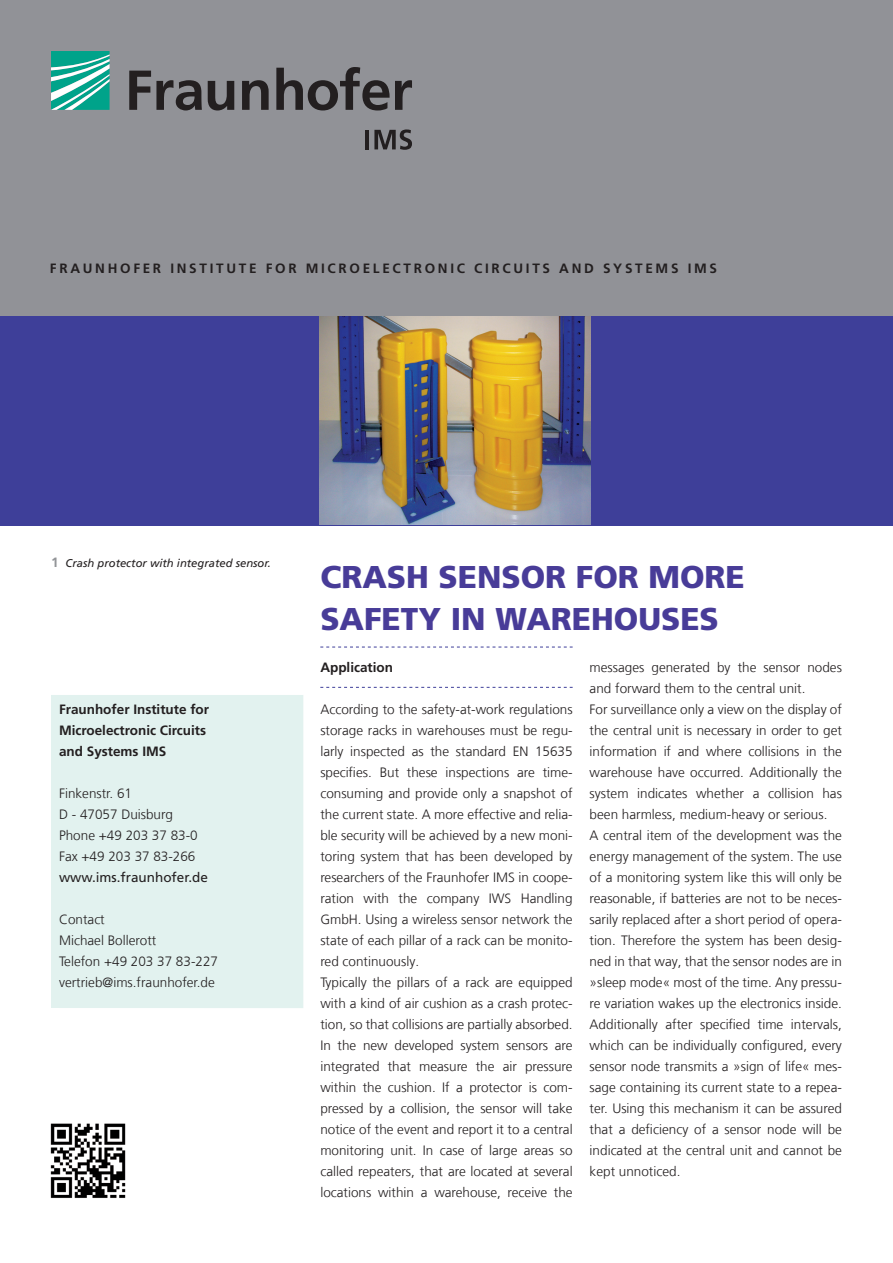
<style>
.page{position:relative;width:893px;height:1263px;background:#fff}
.page>*{position:absolute;margin:0;border:0;box-sizing:border-box;transform-origin:0 0}
.t1{font:900 31.5px/42px "Frutiger LT Com";color:#483c98}
.t2{font:300 13.5px/21px "Frutiger LT Com";color:#231f20}
.t3{font:700 13.5px/21px "Frutiger LT Com";color:#231f20}
.t4{font:700 13.5px "Frutiger LT Com";letter-spacing:.2em;color:#231f20}
.t5{font:13.5px "Frutiger LT Com";color:#231f20}
.t6{font:italic 11.25px "Frutiger LT Com";color:#231f20}
.s1{font-weight:700;font-style:normal;font-size:13.5px;color:#939598}
</style>
<div class="page">
<div style="left:0;top:315px;width:893px;height:210px;background:#3e3f99"></div>
<img style="left:320px;top:315px;width:271px;height:210px">
<svg style="left:320px;top:647px;width:253px;height:1px"></svg>
<svg style="left:320px;top:687px;width:253px;height:1px"></svg>
<div style="left:0;top:0;width:893px;height:315px;background:#919297"></div>
<div style="left:51px;top:695px;width:252px;height:313px;background:#e2f2ef"></div>
<svg style="left:51px;top:51px;width:59px;height:59px;background:#4abaa9"></svg>
<svg style="left:129px;top:67px;width:283px;height:43px"></svg>
<hr style="left:365px;top:130px;width:4px;height:19px;background:#231f20">
<svg style="left:374px;top:129px;width:38px;height:21px"></svg>
<img style="left:50px;top:1123px;width:76px;height:75px">
<p class="t4" style="left:50px;top:260px;width:300px">FRAUNHOFER INSTITUTe Fo R Mi croe</p>
<p class="t3" style="left:373px;top:258px;width:42px">le ctroni</p>
<p class="t3" style="left:457px;top:258px;width:67px">c cir cuits</p>
<p class="t3" style="left:559px;top:258px;width:78px">an d Systems</p>
<p class="t3" style="left:688px;top:258px;width:31px">IMS</p>
<p class="t6" style="left:51px;top:557px;width:221px"><span class="s1">1</span> Crash protector with integrated sensor.</p>
<p class="t3" style="left:59px;top:699px;width:152px">Fraunhofer Institute for<br>Microelectronic Circuits and Systems IMS</p>
<p class="t2" style="left:59px;top:783px;width:140px">Finkenstr. 61<br>D - 47057 Duisburg<br>Phone +49 203 37 83-0<br>Fax +49 203 37 83-266</p>
<p class="t5" style="left:59px;top:869px;width:150px">www.ims.fraunhofer.de</p>
<p class="t2" style="left:59px;top:909px;width:160px">Contact<br>Michael Bollerott<br>Telefon +49 203 37 83-227 vertrieb@ims.fraunhofer.de</p>
<h1 class="t1" style="left:320px;top:556px;width:426px">CRASH SENSOR FOR MORE<br>SAFETY IN WAREHOUSES</h1>
<p class="t3" style="left:320px;top:657px;width:74px">Application</p>
<p class="t2" style="left:320px;top:699px;width:254px">According to the safety-at-work regulations storage racks in warehouses must be regu&shy;larly inspected as the standard EN 15635 specifies. But these inspections are time&shy;consuming and provide only a snapshot of the current state. A more effective and relia&shy;ble security will be achieved by a new moni&shy;toring system that has been developed by researchers of the Fraunhofer IMS in coope&shy;ration with the company IWS Handling GmbH. Using a wireless sensor network the state of each pillar of a rack can be monito&shy;red continuously.<br>Typically the pillars of a rack are equipped with a kind of air cushion as a crash protec&shy;tion, so that collisions are partially absorbed.<br>In the new developed system sensors are integrated that measure the air pressure within the cushion. If a protector is com&shy;pressed by a collision, the sensor will take notice of the event and report it to a central monitoring unit. In case of large areas so called repeaters, that are located at several locations within a warehouse, receive the</p>
<p class="t2" style="left:590px;top:657px;width:254px">messages generated by the sensor nodes and forward them to the central unit.<br>For surveillance only a view on the display of the central unit is necessary in order to get information if and where collisions in the warehouse have occurred. Additionally the system indicates whether a collision has been harmless, medium-heavy or serious.<br>A central item of the development was the energy management of the system. The use of a monitoring system like this will only be reasonable, if batteries are not to be neces&shy;sarily replaced after a short period of opera&shy;tion. Therefore the system has been desig&shy;ned in that way, that the sensor nodes are in »sleep mode« most of the time. Any pressu&shy;re variation wakes up the electronics inside.<br>Additionally after specified time intervals, which can be individually configured, every sensor node transmits a »sign of life« mes&shy;sage containing its current state to a repea&shy;ter. Using this mechanism it can be assured that a deficiency of a sensor node will be indicated at the central unit and cannot be kept unnoticed.</p>
</div>
